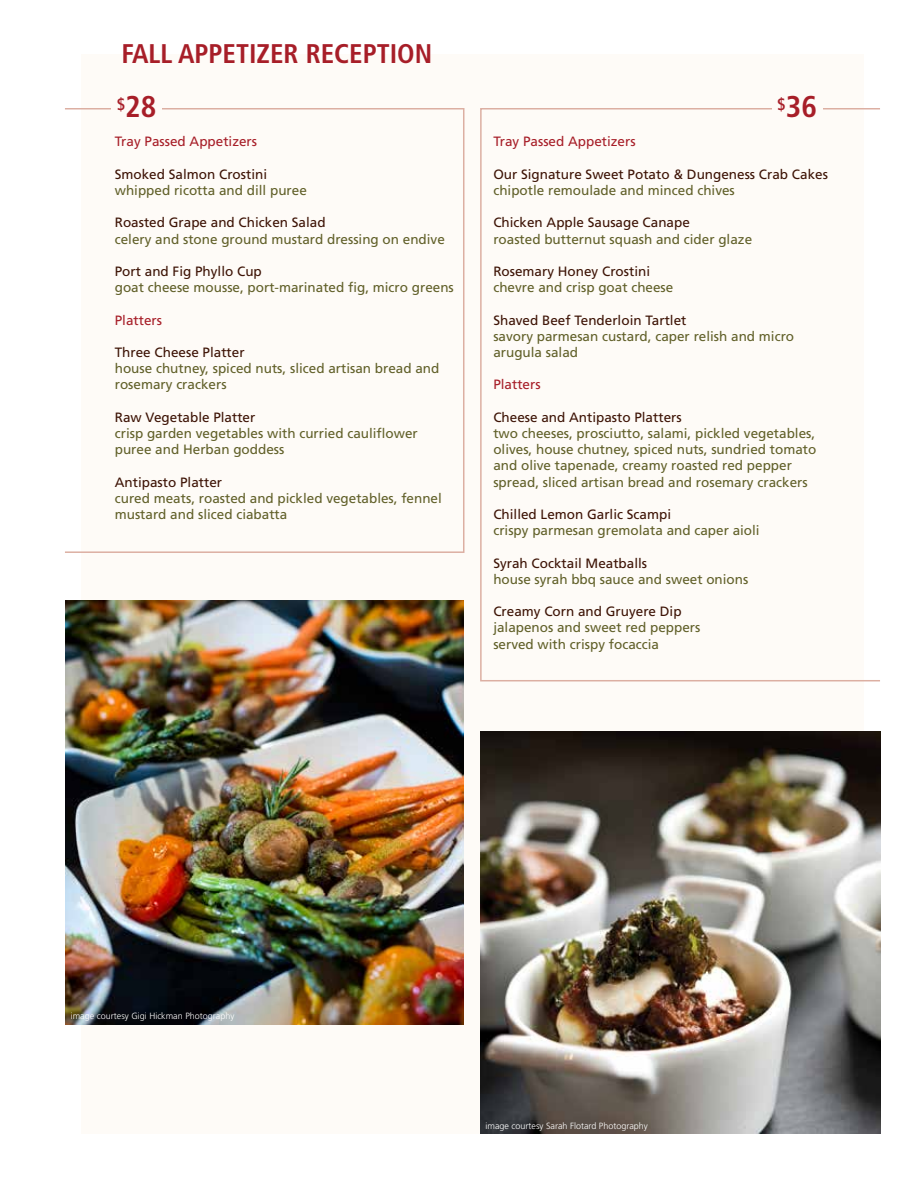
<style>
.page{position:relative;width:918px;height:1188px;background:#fff}
.page>*{position:absolute;margin:0;border:0;box-sizing:border-box;transform-origin:0 0}
.t1{font:700 condensed 30px "Frutiger LT Std";color:#a71e28}
.t2{font:700 condensed 27px "Frutiger LT Std";color:#a71e28}
.t3{font:13.5px/16.2px "Frutiger LT Std";color:#616029}
.t4{font:13.5px "Frutiger LT Std";color:#3d1305}
.t5{font:13.5px "Frutiger LT Std";color:#a71e28}
.t6{font:300 9px "Frutiger LT Std";color:#fff}
</style>
<div class="page">
<div style="left:81px;top:54px;width:783px;height:1080px;background:#fefbf7"></div>
<img style="left:65px;top:601px;width:398px;height:424px">
<img style="left:480px;top:731px;width:400px;height:403px">
<div style="left:64px;top:108px;width:400px;height:445px;border:2px solid #dcafa2"></div>
<div style="left:111px;top:94px;width:51px;height:23px;background:#fefbf7"></div>
<div style="left:480px;top:108px;width:401px;height:573px;border:2px solid #dcafa2"></div>
<div style="left:772px;top:94px;width:50px;height:23px;background:#fefbf7"></div>
<h2 class="t2" style="left:122px;top:37px;width:312px">FALL APPETIZER RECEPTION</h2>
<h1 class="t1" style="left:117px;top:89px;width:41px"><sup>$</sup>28</h1>
<h1 class="t1" style="left:777px;top:89px;width:41px"><sup>$</sup>36</h1>
<p class="t5" style="left:115px;top:134px;width:144px">Tray Passed Appetizers</p>
<p class="t4" style="left:115px;top:166px;width:154px">Smoked Salmon Crostini</p>
<p class="t3" style="left:115px;top:182px;width:194px">whipped ricotta and dill puree</p>
<p class="t4" style="left:115px;top:215px;width:212px">Roasted Grape and Chicken Salad</p>
<p class="t3" style="left:115px;top:231px;width:332px">celery and stone ground mustard dressing on endive</p>
<p class="t4" style="left:115px;top:263px;width:149px">Port and Fig Phyllo Cup</p>
<p class="t3" style="left:115px;top:279px;width:341px">goat cheese mousse, port-marinated fig, micro greens</p>
<p class="t5" style="left:115px;top:312px;width:49px">Platters</p>
<p class="t4" style="left:115px;top:344px;width:131px">Three Cheese Platter</p>
<p class="t3" style="left:115px;top:360px;width:326px">house chutney, spiced nuts, sliced artisan bread and rosemary crackers</p>
<p class="t4" style="left:115px;top:409px;width:142px">Raw Vegetable Platter</p>
<p class="t3" style="left:115px;top:425px;width:305px">crisp garden vegetables with curried cauliflower puree and Herban goddess</p>
<p class="t4" style="left:115px;top:474px;width:109px">Antipasto Platter</p>
<p class="t3" style="left:115px;top:490px;width:329px">cured meats, roasted and pickled vegetables, fennel mustard and sliced ciabatta</p>
<p class="t5" style="left:493px;top:134px;width:144px">Tray Passed Appetizers</p>
<p class="t4" style="left:493px;top:166px;width:336px">Our Signature Sweet Potato &amp; Dungeness Crab Cakes</p>
<p class="t3" style="left:493px;top:182px;width:243px">chipotle remoulade and minced chives</p>
<p class="t4" style="left:493px;top:215px;width:198px">Chicken Apple Sausage Canape</p>
<p class="t3" style="left:493px;top:231px;width:260px">roasted butternut squash and cider glaze</p>
<p class="t4" style="left:493px;top:263px;width:158px">Rosemary Honey Crostini</p>
<p class="t3" style="left:493px;top:279px;width:182px">chevre and crisp goat cheese</p>
<p class="t4" style="left:493px;top:312px;width:195px">Shaved Beef Tenderloin Tartlet</p>
<p class="t3" style="left:493px;top:328px;width:302px">savory parmesan custard, caper relish and micro arugula salad</p>
<p class="t5" style="left:493px;top:377px;width:49px">Platters</p>
<p class="t4" style="left:493px;top:409px;width:190px">Cheese and Antipasto Platters</p>
<p class="t3" style="left:493px;top:425px;width:325px">two cheeses, prosciutto, salami, pickled vegetables, olives, house chutney, spiced nuts, sundried tomato and olive tapenade, creamy roasted red pepper spread, sliced artisan bread and rosemary crackers</p>
<p class="t4" style="left:493px;top:506px;width:179px">Chilled Lemon Garlic Scampi</p>
<p class="t3" style="left:493px;top:522px;width:268px">crispy parmesan gremolata and caper aioli</p>
<p class="t4" style="left:493px;top:555px;width:155px">Syrah Cocktail Meatballs</p>
<p class="t3" style="left:493px;top:571px;width:257px">house syrah bbq sauce and sweet onions</p>
<p class="t4" style="left:493px;top:604px;width:190px">Creamy Corn and Gruyere Dip</p>
<p class="t3" style="left:493px;top:620px;width:209px">jalapenos and sweet red peppers served with crispy focaccia</p>
<p class="t6" style="left:71px;top:1011px;width:165px">image courtesy Gigi Hickman Photography</p>
<p class="t6" style="left:486px;top:1120px;width:164px">image courtesy Sarah Flotard Photography</p>
</div>
